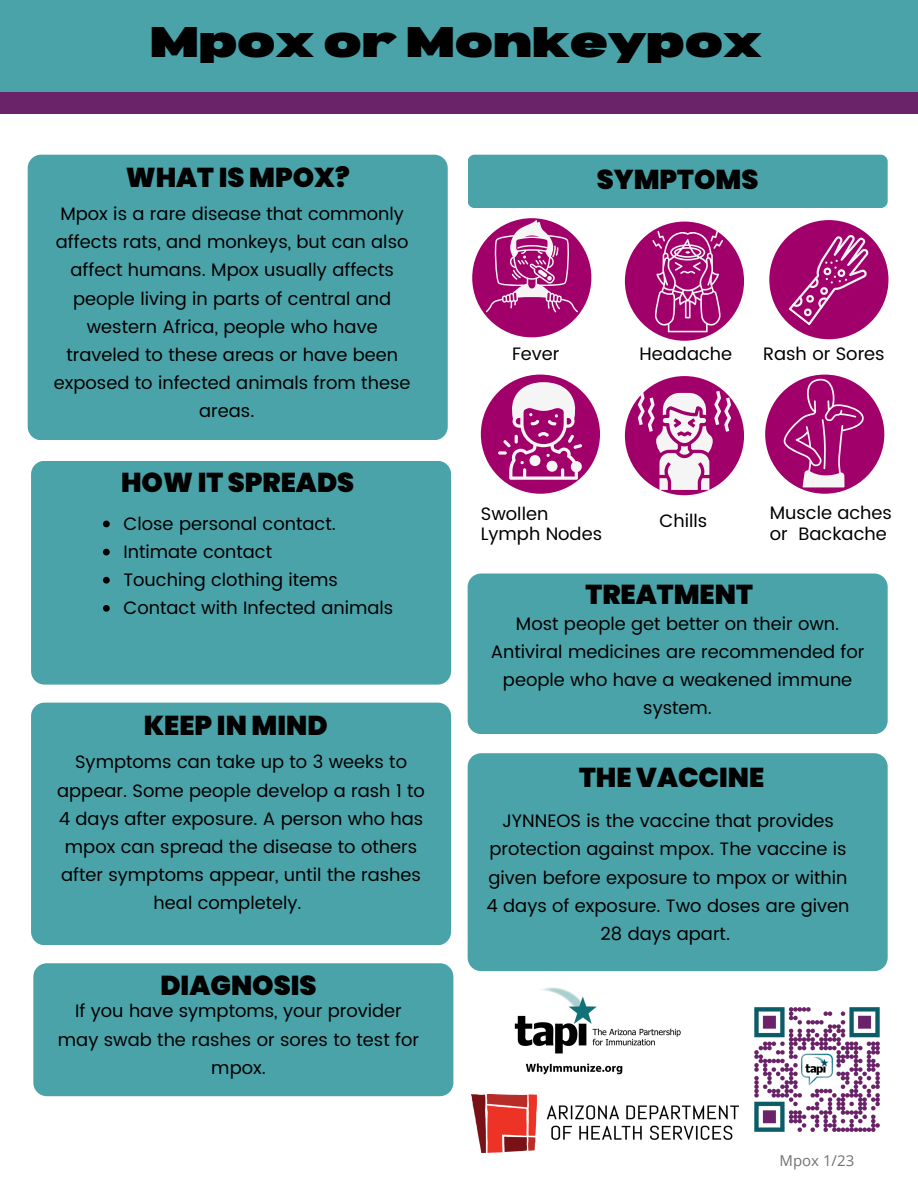
<style>
.page{position:relative;width:918px;height:1188px;background:#fff}
.page>*{position:absolute;margin:0;border:0;box-sizing:border-box;transform-origin:0 0}
.t1{font:900 expanded 42px "Bernoru";letter-spacing:-.025em;color:#000}
.t2{font:900 27.3px "Poppins";color:#000}
.t3{font:18px/28.2px "Poppins";color:#000;text-align:center}
.t4{font:15px "Open Sans";color:#737373}
</style>
<div class="page">
<div style="left:28px;top:155px;width:420px;height:285px;background:#4aa3a9;border-radius:13px"></div>
<div style="left:31px;top:461px;width:420px;height:223px;background:#4aa3a9;border-radius:13px"></div>
<div style="left:33px;top:963px;width:420px;height:133px;background:#4aa3a9;border-radius:13px"></div>
<div style="left:31px;top:703px;width:420px;height:242px;background:#4aa3a9;border-radius:13px"></div>
<div style="left:472px;top:218px;width:119px;height:119px;background:#a1006b;border-radius:50%"></div>
<svg style="left:486px;top:220px;width:92px;height:92px"></svg>
<div style="left:625px;top:222px;width:119px;height:119px;background:#a1006b;border-radius:50%"></div>
<svg style="left:652px;top:230px;width:71px;height:102px"></svg>
<div style="left:769px;top:220px;width:119px;height:119px;background:#a1006b;border-radius:50%"></div>
<svg style="left:783px;top:224px;width:101px;height:111px"></svg>
<div style="left:765px;top:375px;width:119px;height:119px;background:#a1006b;border-radius:50%"></div>
<div style="left:625px;top:376px;width:119px;height:119px;background:#a1006b;border-radius:50%"></div>
<div style="left:481px;top:375px;width:119px;height:119px;background:#a1006b;border-radius:50%"></div>
<svg style="left:498px;top:382px;width:84px;height:98px"></svg>
<svg style="left:638px;top:391px;width:93px;height:99px"></svg>
<svg style="left:783px;top:378px;width:81px;height:109px"></svg>
<div style="left:468px;top:574px;width:420px;height:160px;background:#4aa3a9;border-radius:13px"></div>
<div style="left:468px;top:753px;width:420px;height:218px;background:#4aa3a9;border-radius:13px"></div>
<div style="left:468px;top:155px;width:420px;height:53px;background:#4aa3a9;border-radius:7px"></div>
<div style="left:0;top:72px;width:918px;height:42px;background:#6a2368"></div>
<div style="left:0;top:0;width:918px;height:92px;background:#4aa3a9"></div>
<img style="left:514px;top:987px;width:167px;height:88px">
<img style="left:738px;top:1007px;width:142px;height:125px">
<img style="left:472px;top:1094px;width:266px;height:59px">
<svg style="left:103px;top:521px;width:7px;height:6px"></svg>
<svg style="left:103px;top:549px;width:7px;height:6px"></svg>
<svg style="left:103px;top:577px;width:7px;height:7px"></svg>
<svg style="left:103px;top:605px;width:7px;height:7px"></svg>
<h1 class="t1" style="left:149px;top:18px;width:615px">Mpox or Monkeypox</h1>
<h2 class="t2" style="left:126px;top:158px;width:225px">WHAT IS MPOX?</h2>
<p class="t3" style="left:54px;top:200px;width:358px">Mpox is a rare disease that commonly affects rats, and monkeys, but can also affect humans. Mpox usually affects people living in parts of central and western Africa, people who have traveled to these areas or have been exposed to infected animals from these areas.</p>
<h2 class="t2" style="left:121px;top:463px;width:235px">HOW IT SPREADS</h2>
<p class="t3" style="left:123px;top:509px;width:271px;text-align:left">Close personal contact.<br>Intimate contact<br>Touching clothing items<br>Contact with Infected animals</p>
<h2 class="t2" style="left:144px;top:706px;width:185px">KEEP IN MIND</h2>
<p class="t3" style="left:75px;top:748px;width:333px">Symptoms can take up to 3 weeks to</p>
<p class="t3" style="left:57px;top:776px;width:369px">appear. Some people develop a rash 1 to</p>
<p class="t3" style="left:59px;top:804px;width:366px">4 days after exposure. A person who has</p>
<p class="t3" style="left:65px;top:833px;width:354px">mpox can spread the disease to others</p>
<p class="t3" style="left:61px;top:861px;width:362px">after symptoms appear, until the rashes</p>
<p class="t3" style="left:154px;top:889px;width:149px">heal completely.</p>
<h2 class="t2" style="left:160px;top:967px;width:158px">DIAGNOSIS</h2>
<p class="t3" style="left:58px;top:997px;width:363px">If you have symptoms, your provider may swab the rashes or sores to test for mpox.</p>
<h2 class="t2" style="left:597px;top:160px;width:163px">SYMPTOMS</h2>
<p class="t3" style="left:512px;top:339px;width:49px">Fever</p>
<p class="t3" style="left:640px;top:339px;width:94px">Headache</p>
<p class="t3" style="left:763px;top:339px;width:123px">Rash or Sores</p>
<p class="t3" style="left:481px;top:503px;width:123px;line-height:20.2px;text-align:left">Swollen<br>Lymph Nodes</p>
<p class="t3" style="left:660px;top:507px;width:49px">Chills</p>
<p class="t3" style="left:770px;top:503px;width:124px;line-height:20.2px;text-align:left">Muscle aches or Backache</p>
<h2 class="t2" style="left:586px;top:576px;width:169px">TREATMENT</h2>
<p class="t3" style="left:491px;top:609px;width:375px">Most people get better on their own.<br>Antiviral medicines are recommended for people who have a weakened immune system.</p>
<h2 class="t2" style="left:579px;top:759px;width:187px">THE VACCINE</h2>
<p class="t3" style="left:486px;top:807px;width:365px">JYNNEOS is the vaccine that provides protection against mpox. The vaccine is given before exposure to mpox or within 4 days of exposure. Two doses are given 28 days apart.</p>
<p class="t4" style="left:780px;top:1150px;width:76px">Mpox 1/23</p>
</div>
